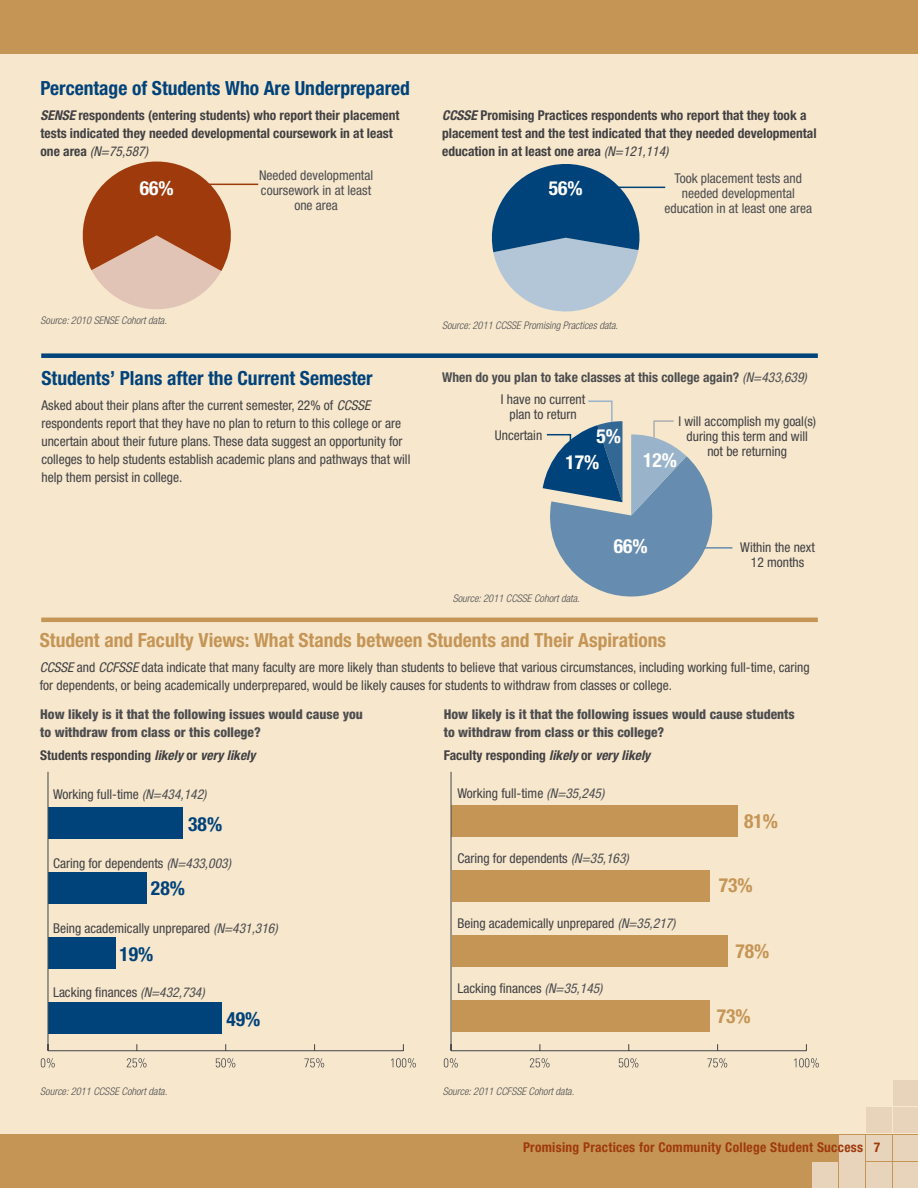
<style>
.page{position:relative;width:918px;height:1188px;background:#f6e7cd}
.page>*{position:absolute;margin:0;border:0;box-sizing:border-box;transform-origin:0 0}
.t1{font:700 condensed 19.5px "Helvetica Neue LT Std";color:#00427a}
.t2{font:700 condensed 19.5px "Helvetica Neue LT Std";color:#c59556}
.t3{font:700 condensed 19.5px "Helvetica Neue LT Std";color:#fff}
.t4{font:condensed 13.5px/18px "Helvetica Neue LT Std";color:#414042;text-align:center}
.t5{font:700 condensed 13.5px/18px "Helvetica Neue LT Std";color:#414042}
.t6{font:800 condensed 13.5px/18px "Helvetica Neue LT Std";color:#4d4d4f}
.t7{font:condensed 13.5px/15px "Helvetica Neue LT Std";color:#4d4d4f;text-align:center}
.t8{font:700 condensed 13.5px "Helvetica Neue LT Std";color:#4d4d4f}
.t9{font:700 condensed 13.5px "Helvetica Neue LT Std";letter-spacing:.02em;color:#9f3a0d}
.t10{font:italic 300 condensed 10.5px "Helvetica Neue LT Std";color:#4d4d4f}
.s1{font-style:italic}
.s2{font-weight:400;font-style:italic}
.s3{font-style:italic;color:#4d4d4f}
</style>
<div class="page">
<div style="left:0;top:1135px;width:918px;height:53px;background:#c59556"></div>
<div style="left:0;top:0;width:918px;height:54px;background:#c59556"></div>
<div style="left:866px;top:1162px;width:26px;height:26px;background:#e8d4bb"></div>
<div style="left:839px;top:1162px;width:26px;height:26px;background:#e8d4bb"></div>
<div style="left:812px;top:1162px;width:26px;height:26px;background:#e8d4bb"></div>
<div style="left:893px;top:1162px;width:25px;height:26px;background:#e8d4bb"></div>
<div style="left:893px;top:1135px;width:25px;height:26px;background:#e8d4bb"></div>
<div style="left:893px;top:1080px;width:25px;height:26px;background:#e8d4bb"></div>
<div style="left:893px;top:1108px;width:25px;height:25px;background:#e8d4bb"></div>
<div style="left:866px;top:1135px;width:26px;height:26px;background:#e8d4bb"></div>
<div style="left:839px;top:1135px;width:26px;height:26px;background:#e8d4bb"></div>
<div style="left:866px;top:1108px;width:26px;height:25px;background:#e8d4bb"></div>
<svg style="left:82px;top:161px;width:152px;height:148px"></svg>
<hr style="left:41px;top:618px;width:777px;height:4px;background:#c59556">
<div style="left:41px;top:353px;width:777px;height:5px;background:#00427a"></div>
<svg style="left:543px;top:400px;width:170px;height:197px"></svg>
<div style="left:48px;top:808px;width:135px;height:31px;background:#00427a"></div>
<div style="left:48px;top:873px;width:99px;height:31px;background:#00427a"></div>
<div style="left:48px;top:938px;width:67px;height:31px;background:#00427a"></div>
<div style="left:48px;top:1003px;width:173px;height:31px;background:#00427a"></div>
<div style="left:452px;top:805px;width:286px;height:31px;background:#c59556"></div>
<div style="left:452px;top:870px;width:258px;height:31px;background:#c59556"></div>
<div style="left:452px;top:935px;width:275px;height:31px;background:#c59556"></div>
<div style="left:452px;top:1000px;width:258px;height:31px;background:#c59556"></div>
<svg style="left:491px;top:164px;width:149px;height:148px"></svg>
<svg style="left:41px;top:1058px;width:14px;height:10px"></svg>
<svg style="left:127px;top:1058px;width:20px;height:10px"></svg>
<svg style="left:216px;top:1058px;width:19px;height:10px"></svg>
<svg style="left:304px;top:1058px;width:20px;height:10px"></svg>
<svg style="left:391px;top:1058px;width:25px;height:10px"></svg>
<hr style="left:48px;top:1050px;width:355px;height:1px;background:#4d4d4f">
<hr style="left:47px;top:772px;width:2px;height:279px;background:#4d4d4f">
<svg style="left:444px;top:1058px;width:14px;height:10px"></svg>
<svg style="left:530px;top:1058px;width:20px;height:10px"></svg>
<svg style="left:619px;top:1058px;width:19px;height:10px"></svg>
<svg style="left:707px;top:1058px;width:20px;height:10px"></svg>
<svg style="left:794px;top:1058px;width:25px;height:10px"></svg>
<hr style="left:451px;top:1050px;width:355px;height:1px;background:#4d4d4f">
<hr style="left:451px;top:772px;width:1px;height:279px;background:#4d4d4f">
<hr style="left:198px;top:184px;width:60px;height:1px;background:#9f3a0d">
<hr style="left:605px;top:187px;width:60px;height:1px;background:#00427a">
<hr style="left:685px;top:547px;width:47px;height:2px;background:#668daf">
<h1 class="t1" style="left:40px;top:76px;width:371px">Percentage of Students Who Are Underprepared</h1>
<p class="t5" style="left:40px;top:106px;width:360px"><span class="s1">SENSE</span> respondents (entering students) who report their placement tests indicated they needed developmental coursework in at least one area <span class="s2">(N=75,587)</span></p>
<p class="t5" style="left:442px;top:106px;width:376px"><span class="s1">CCSSE</span> Promising Practices respondents who report that they took a placement test and the test indicated that they needed developmental education in at least one area <span class="s2">(N=121,114)</span></p>
<h1 class="t3" style="left:140px;top:176px;width:35px">66%</h1>
<h1 class="t3" style="left:549px;top:176px;width:35px">56%</h1>
<p class="t7" style="left:259px;top:168px;width:116px">Needed developmental coursework in at least one area</p>
<p class="t7" style="left:664px;top:171px;width:149px">Took placement tests and needed developmental education in at least one area</p>
<p class="t10" style="left:40px;top:315px;width:128px">Source: 2010 SENSE Cohort data.</p>
<h1 class="t1" style="left:41px;top:366px;width:333px">Students’ Plans after the Current Semester</h1>
<p class="t4" style="left:41px;top:396px;width:371px;text-align:left">Asked about their plans after the current semester, 22% of <span class="s1">CCSSE </span>respondents report that they have no plan to return to this college or are uncertain about their future plans. These data suggest an opportunity for colleges to help students establish academic plans and pathways that will help them persist in college.</p>
<p class="t10" style="left:442px;top:319px;width:177px">Source: 2011 CCSSE Promising Practices data.</p>
<p class="t8" style="left:442px;top:369px;width:366px">When do you plan to take classes at this college again? <span class="s2">(N=433,639)</span></p>
<p class="t4" style="left:501px;top:392px;width:86px;line-height:15px">I have no current plan to return</p>
<p class="t4" style="left:495px;top:426px;width:49px">Uncertain</p>
<h1 class="t3" style="left:597px;top:424px;width:26px">5%</h1>
<h1 class="t3" style="left:565px;top:451px;width:35px">17%</h1>
<p class="t4" style="left:678px;top:414px;width:139px;line-height:15px">I will accomplish my goal(s) during this term and will not be returning</p>
<h1 class="t3" style="left:643px;top:448px;width:35px">12%</h1>
<p class="t10" style="left:453px;top:593px;width:129px">Source: 2011 CCSSE Cohort data.</p>
<h1 class="t3" style="left:614px;top:535px;width:35px">66%</h1>
<p class="t4" style="left:740px;top:539px;width:76px;line-height:15px">Within the next<br>12 months</p>
<h1 class="t2" style="left:40px;top:629px;width:628px">Student and Faculty Views: What Stands between Students and Their Aspirations</h1>
<p class="t4" style="left:40px;top:658px;width:771px;text-align:left"><span class="s1">CCSSE</span> and <span class="s1">CCFSSE</span> data indicate that many faculty are more likely than students to believe that various circumstances, including working full-time, caring for dependents, or being academically underprepared, would be likely causes for students to withdraw from classes or college.</p>
<p class="t6" style="left:40px;top:704px;width:324px">How likely is it that the following issues would cause you to withdraw from class or this college?</p>
<p class="t5" style="left:40px;top:746px;width:217px">Students responding <span class="s1">likely</span> or <span class="s1">very likely</span></p>
<p class="t6" style="left:444px;top:704px;width:353px">How likely is it that the following issues would cause students to withdraw from class or this college?</p>
<p class="t5" style="left:444px;top:746px;width:208px">Faculty responding <span class="s1">likely</span> or <span class="s1">very likely</span></p>
<p class="t4" style="left:53px;top:785px;width:155px">Working full-time <span class="s3">(N=434,142)</span></p>
<h1 class="t1" style="left:188px;top:812px;width:35px">38%</h1>
<p class="t4" style="left:53px;top:854px;width:179px">Caring for dependents <span class="s3">(N=433,003)</span></p>
<h1 class="t1" style="left:151px;top:876px;width:35px">28%</h1>
<p class="t4" style="left:53px;top:919px;width:226px">Being academically unprepared <span class="s3">(N=431,316)</span></p>
<h1 class="t1" style="left:120px;top:942px;width:35px">19%</h1>
<p class="t4" style="left:53px;top:984px;width:153px">Lacking finances <span class="s3">(N=432,734)</span></p>
<h1 class="t1" style="left:226px;top:1007px;width:35px">49%</h1>
<p class="t4" style="left:457px;top:784px;width:148px">Working full-time <span class="s3">(N=35,245)</span></p>
<p class="t4" style="left:457px;top:849px;width:173px">Caring for dependents <span class="s3">(N=35,163)</span></p>
<p class="t4" style="left:457px;top:914px;width:220px">Being academically unprepared <span class="s3">(N=35,217)</span></p>
<p class="t4" style="left:457px;top:979px;width:147px">Lacking finances <span class="s3">(N=35,145)</span></p>
<p class="t10" style="left:40px;top:1085px;width:129px">Source: 2011 CCSSE Cohort data.</p>
<p class="t10" style="left:443px;top:1085px;width:133px">Source: 2011 CCFSSE Cohort data.</p>
<h1 class="t2" style="left:744px;top:809px;width:35px">81%</h1>
<h1 class="t2" style="left:719px;top:874px;width:35px">73%</h1>
<h1 class="t2" style="left:735px;top:940px;width:35px">78%</h1>
<h1 class="t2" style="left:717px;top:1004px;width:35px">73%</h1>
<p class="t9" style="left:523px;top:1140px;width:359px">Promising Practices for Community College Student Success 7</p>
</div>
